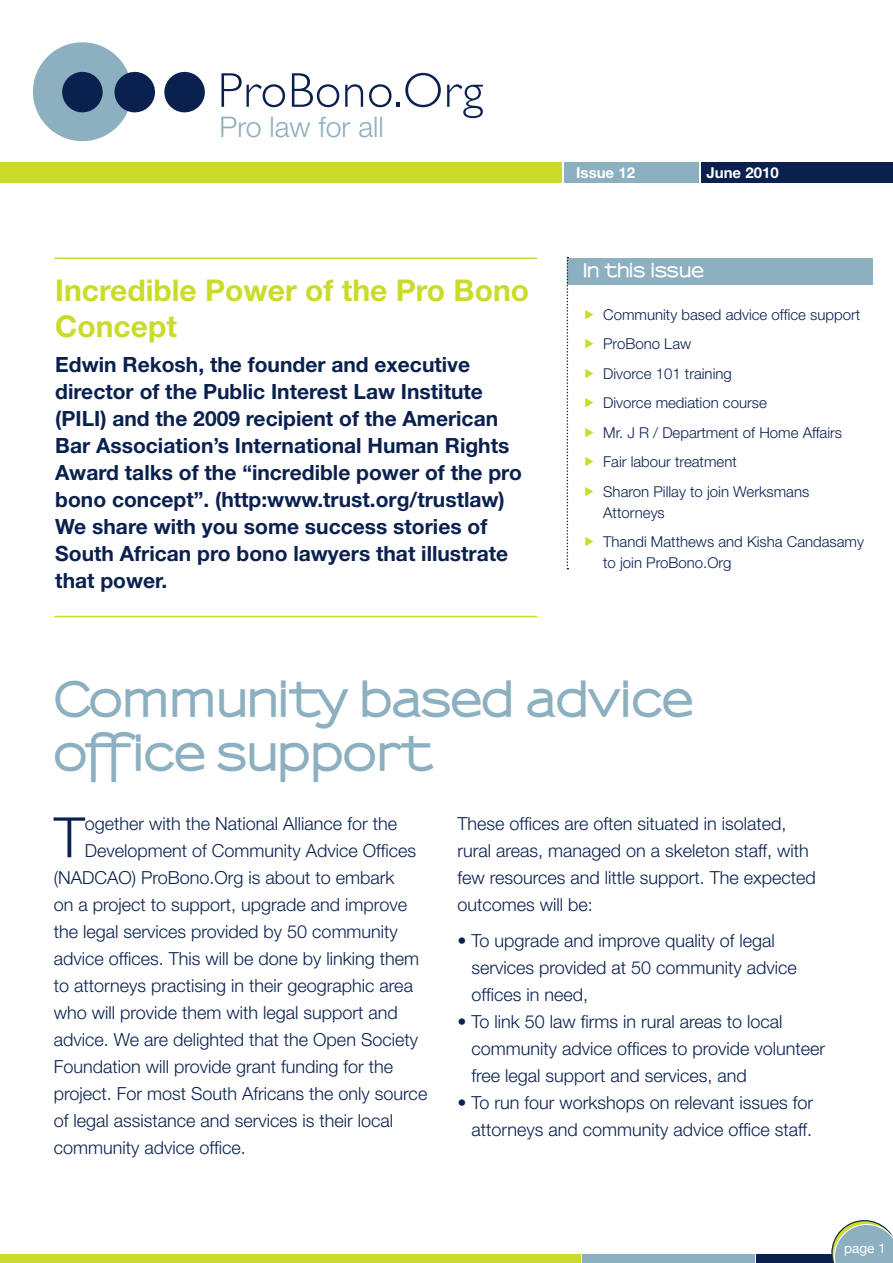
<style>
.page{position:relative;width:893px;height:1263px;background:#fff}
.page>*{position:absolute;margin:0;border:0;box-sizing:border-box;transform-origin:0 0}
.t1{font:300 55.8px "Helvetica Neue";color:#0a214f}
.t2{font:800 45px/54px "Sansumi";color:#8cb0bf}
.t3{font:700 30px/36px "Helvetica Neue";color:#cadb2a}
.t4{font:300 28.35px "Helvetica Neue";color:#8cb0bf}
.t5{font:700 21px/27px "Helvetica Neue";color:#0a214f}
.t6{font:300 18px/27px "Helvetica Neue";color:#0a214f}
.t7{font:800 18px "Sansumi";color:#fff}
.t8{font:300 15px/29.5px "Helvetica Neue";color:#0a214f}
.t9{font:700 15px "Helvetica Neue";color:#fff}
.t10{font:13.5px "Helvetica Neue";color:#fff}
</style>
<div class="page">
<hr style="left:54px;top:257px;width:483px;height:2px;background:#cadb2a">
<hr style="left:54px;top:616px;width:483px;height:1px;background:#cadb2a">
<div style="left:702px;top:162px;width:191px;height:20px;background:#0a214f"></div>
<div style="left:565px;top:162px;width:134px;height:20px;background:#8cb0bf"></div>
<div style="left:0;top:162px;width:561px;height:20px;background:#cadb2a"></div>
<svg style="left:221px;top:73px;width:64px;height:34px"></svg>
<svg style="left:292px;top:73px;width:47px;height:34px"></svg>
<svg style="left:345px;top:84px;width:18px;height:23px"></svg>
<svg style="left:369px;top:84px;width:30px;height:23px"></svg>
<svg style="left:405px;top:73px;width:36px;height:34px"></svg>
<svg style="left:447px;top:84px;width:36px;height:34px"></svg>
<div style="left:33px;top:42px;width:99px;height:99px;background:#8cb0bf;border-radius:50%"></div>
<svg style="left:164px;top:71px;width:41px;height:42px"></svg>
<svg style="left:114px;top:71px;width:41px;height:42px"></svg>
<svg style="left:62px;top:71px;width:41px;height:42px"></svg>
<div style="left:567px;top:258px;width:306px;height:26px;background:#8cb0bf"></div>
<svg style="left:567px;top:257px;width:1px;height:312px"></svg>
<div style="left:0;top:1254px;width:580px;height:9px;background:#cadb2a"></div>
<div style="left:757px;top:1254px;width:136px;height:9px;background:#0a214f"></div>
<div style="left:583px;top:1254px;width:172px;height:9px;background:#8cb0bf"></div>
<svg style="left:831px;top:1220px;width:62px;height:43px"></svg>
<h3 class="t4" style="left:219px;top:110px;width:166px">Pro law for all</h3>
<h3 class="t3" style="left:55px;top:271px;width:475px">Incredible Power of the Pro Bono<br>Concept</h3>
<p class="t5" style="left:55px;top:351px;width:468px">Edwin Rekosh, the founder and executive director of the Public Interest Law Institute (PILI) and the 2009 recipient of the American Bar Association’s International Human Rights Award talks of the “incredible power of the pro bono concept”. (http:www.trust.org/trustlaw)<br>We share with you some success stories of South African pro bono lawyers that illustrate that power.</p>
<p class="t9" style="left:576px;top:163px;width:60px">Issue 12</p>
<p class="t9" style="left:706px;top:163px;width:74px">June 2010</p>
<p class="t7" style="left:582px;top:260px;width:123px">In this issue</p>
<p class="t8" style="left:603px;top:299px;width:258px">Community based advice office support<br>ProBono Law<br>Divorce 101 training<br>Divorce mediation course<br>Mr. J R / Department of Home Affairs<br>Fair labour treatment<br>Sharon Pillay to join Werksmans</p>
<p class="t8" style="left:603px;top:497px;width:262px">Attorneys<br>Thandi Matthews and Kisha Candasamy</p>
<p class="t8" style="left:603px;top:548px;width:130px">to join ProBono.Org</p>
<h2 class="t2" style="left:54px;top:674px;width:640px">Community based advice office support</h2>
<h1 class="t1" style="left:54px;top:803px;width:33px">T</h1>
<p class="t6" style="left:85px;top:810px;width:314px">ogether with the National Alliance for the</p>
<p class="t6" style="left:85px;top:837px;width:333px">Development of Community Advice Offices</p>
<p class="t6" style="left:54px;top:864px;width:342px">(NADCAO) ProBono.Org is about to embark</p>
<p class="t6" style="left:54px;top:891px;width:355px">on a project to support, upgrade and improve</p>
<p class="t6" style="left:54px;top:918px;width:346px">the legal services provided by 50 community</p>
<p class="t6" style="left:54px;top:945px;width:367px">advice offices. This will be done by linking them</p>
<p class="t6" style="left:54px;top:972px;width:361px">to attorneys practising in their geographic area</p>
<p class="t6" style="left:54px;top:999px;width:346px">who will provide them with legal support and</p>
<p class="t6" style="left:54px;top:1026px;width:366px">advice. We are delighted that the Open Society</p>
<p class="t6" style="left:54px;top:1053px;width:341px">Foundation will provide grant funding for the</p>
<p class="t6" style="left:54px;top:1080px;width:375px">project. For most South Africans the only source</p>
<p class="t6" style="left:54px;top:1107px;width:341px">of legal assistance and services is their local</p>
<p class="t6" style="left:54px;top:1134px;width:194px">community advice office.</p>
<p class="t6" style="left:457px;top:810px;width:360px">These offices are often situated in isolated, rural areas, managed on a skeleton staff, with few resources and little support. The expected outcomes will be:</p>
<p class="t6" style="left:471px;top:926px;width:327px;text-indent:-14px">• To upgrade and improve quality of legal services provided at 50 community advice offices in need,</p>
<p class="t6" style="left:471px;top:1007px;width:355px;text-indent:-14px">• To link 50 law firms in rural areas to local community advice offices to provide volunteer free legal support and services, and</p>
<p class="t6" style="left:457px;top:1088px;width:357px;text-align:right">• To run four workshops on relevant issues for attorneys and community advice office staff.</p>
<p class="t10" style="left:844px;top:1240px;width:43px">page 1</p>
</div>
